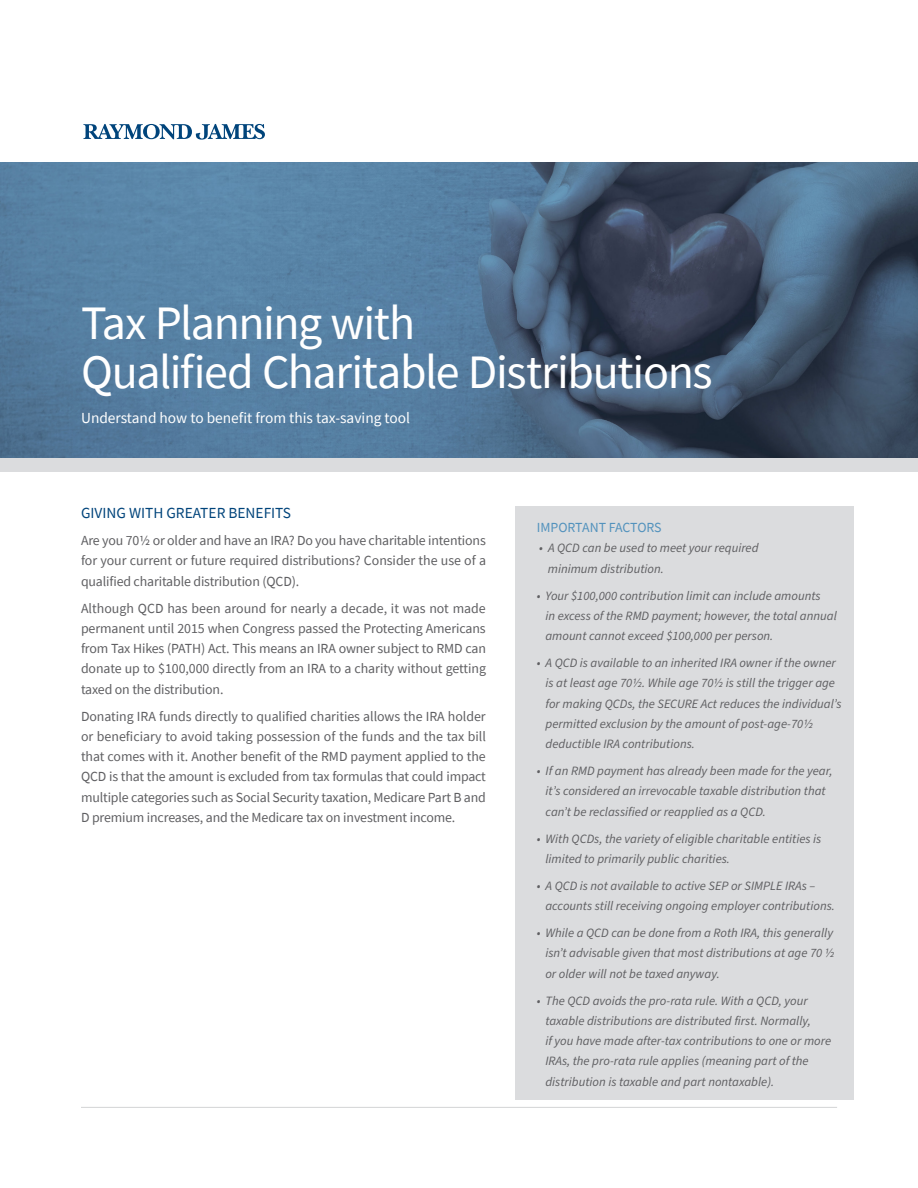
<style>
.page{position:relative;width:918px;height:1188px;background:#fff}
.page>*{position:absolute;margin:0;border:0;box-sizing:border-box;transform-origin:0 0}
.t1{font:48px/49.5px "Source Sans Pro";letter-spacing:-.03em;color:#fff}
.t2{font:15.3px "Source Sans Pro";color:#fff}
.Subhead_-_1st_Tier{font:15.3px "Source Sans Pro";color:#00447b}
.Body_Copy{font:13.8px/20.2px "Source Sans Pro";letter-spacing:-.01em;color:#5f5f62;text-align:justify}
.Subhead_-_2nd_Tier{font:13.8px "Source Sans Pro";letter-spacing:-.005em;color:#5292bd}
.Body_Copy-2{font:italic 12.75px/20.2px "Source Sans Pro";color:#5f5f62}
</style>
<div class="page">
<img style="left:0;top:162px;width:918px;height:296px">
<hr style="left:81px;top:1107px;width:756px;height:1px;background:#d3d4d6">
<svg style="left:83px;top:124px;width:182px;height:16px"></svg>
<div style="left:0;top:458px;width:918px;height:13px;background:#dbdcde"></div>
<div style="left:515px;top:507px;width:338px;height:593px;background:#dbdcde"></div>
<p class="t1" style="left:81px;top:298px;width:633px">Tax Planning with<br>Qualified Charitable Distributions</p>
<p class="t2" style="left:81px;top:408px;width:331px">Understand how to benefit from this tax-saving tool</p>
<p class="Subhead_-_1st_Tier" style="left:81px;top:503px;width:212px">GIVING WITH GREATER BENEFITS</p>
<p class="Body_Copy" style="left:81px;top:530px;width:407px">Are you 701/2 or older and have an IRA? Do you have charitable intentions for your current or future required distributions? Consider the use of a qualified charitable distribution (QCD).</p>
<p class="Body_Copy" style="left:81px;top:598px;width:407px">Although QCD has been around for nearly a decade, it was not made permanent until 2015 when Congress passed the Protecting Americans from Tax Hikes (PATH) Act. This means an IRA owner subject to RMD can donate up to $100,000 directly from an IRA to a charity without getting taxed on the distribution.</p>
<p class="Body_Copy" style="left:81px;top:706px;width:407px">Donating IRA funds directly to qualified charities allows the IRA holder or beneficiary to avoid taking possession of the funds and the tax bill that comes with it. Another benefit of the RMD payment applied to the QCD is that the amount is excluded from tax formulas that could impact multiple categories such as Social Security taxation, Medicare Part B and D premium increases, and the Medicare tax on investment income.</p>
<p class="Subhead_-_2nd_Tier" style="left:537px;top:519px;width:126px">IMPORTANT FACTORS</p>
<p class="Body_Copy-2" style="left:548px;top:538px;width:212px;text-indent:-9px">• A QCD can be used to meet your required minimum distribution.</p>
<p class="Body_Copy-2" style="left:545px;top:586px;width:293px;text-indent:-9px">• Your $100,000 contribution limit can include amounts<br>in excess of the RMD payment; however, the total annual amount cannot exceed $100,000 per person.</p>
<p class="Body_Copy-2" style="left:546px;top:653px;width:298px;text-indent:-9px">• A QCD is available to an inherited IRA owner if the owner is at least age 70½. While age 70½ is still the trigger age for making QCDs, the SECURE Act reduces the individual’s permitted exclusion by the amount of post-age-70½ deductible IRA contributions.</p>
<p class="Body_Copy-2" style="left:546px;top:761px;width:288px;text-indent:-9px">• If an RMD payment has already been made for the year, it’s considered an irrevocable taxable distribution that can’t be reclassified or reapplied as a QCD.</p>
<p class="Body_Copy-2" style="left:545px;top:829px;width:277px;text-indent:-9px">• With QCDs, the variety of eligible charitable entities is limited to primarily public charities.</p>
<p class="Body_Copy-2" style="left:545px;top:876px;width:291px;text-indent:-9px">• A QCD is not available to active SEP or SIMPLE IRAs – accounts still receiving ongoing employer contributions.</p>
<p class="Body_Copy-2" style="left:545px;top:923px;width:291px;text-align:justify;text-indent:-9px">• While a QCD can be done from a Roth IRA, this generally isn’t advisable given that most distributions at age 70 ½ or older will not be taxed anyway.</p>
<p class="Body_Copy-2" style="left:545px;top:991px;width:287px;text-indent:-9px">• The QCD avoids the pro-rata rule. With a QCD, your taxable distributions are distributed first. Normally,<br>if you have made after-tax contributions to one or more IRAs, the pro-rata rule applies (meaning part of the distribution is taxable and part nontaxable).</p>
</div>
